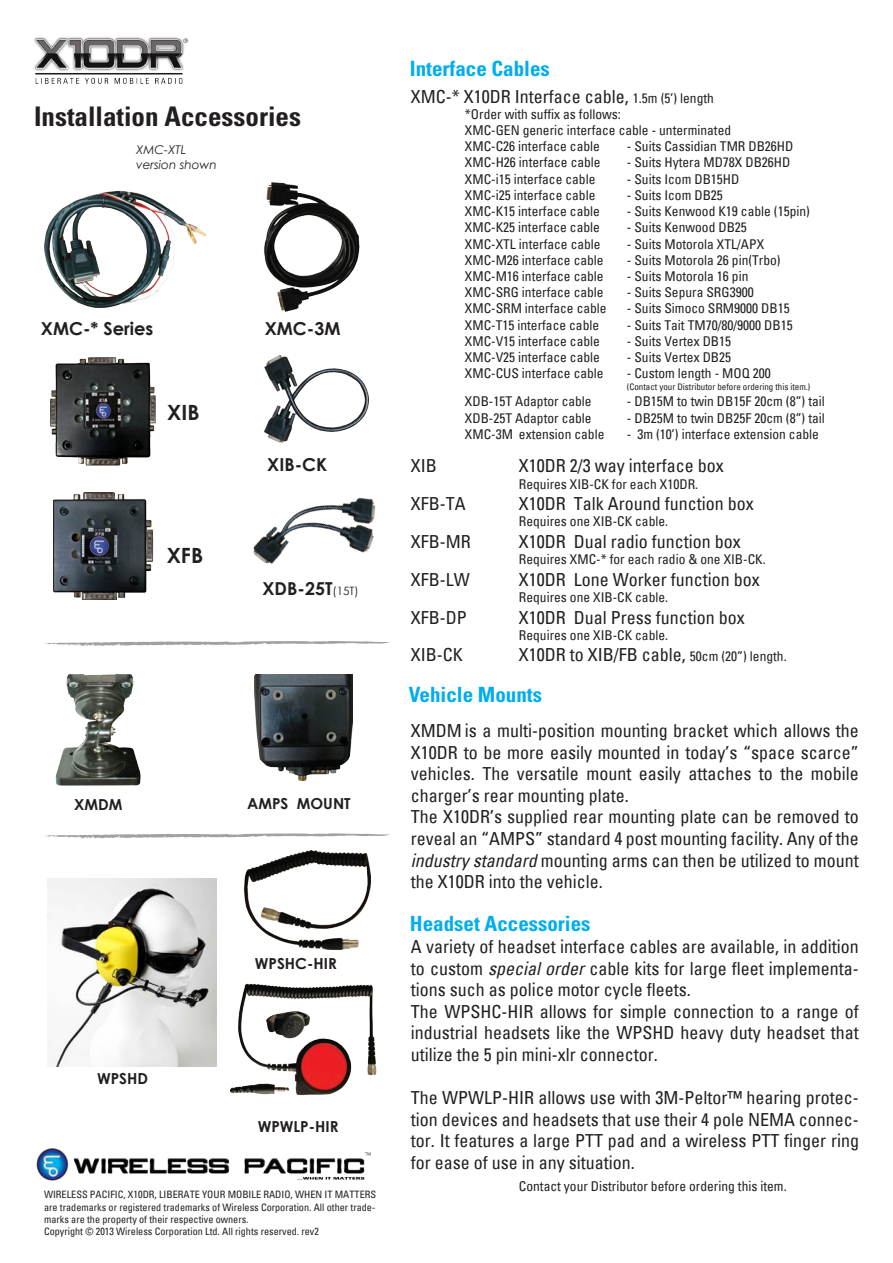
<style>
.page{position:relative;width:893px;height:1263px;background:#fff}
.page>*{position:absolute;margin:0;border:0;box-sizing:border-box;transform-origin:0 0}
.t1{font:700 condensed 27px "Univers LT Std";color:#231f20}
.t2{font:700 condensed 21px "Univers LT Std";color:#00aeef}
.t3{font:700 21px "Century Gothic";color:#231f20}
.t4{font:condensed 18px/21.6px "Univers";color:#231f20;text-align:justify}
.t5{font:700 17.85px "Century Gothic";color:#231f20}
.t6{font:700 15.15px "Century Gothic";color:#231f20}
.t7{font:condensed 13.5px "Univers";color:#231f20}
.t8{font:italic 12px "Century Gothic";color:#231f20}
.t9{font:condensed 10.2px/12.3px "Univers";color:#231f20}
.t10{font:condensed 9px "Univers";color:#231f20}
.s1{font-weight:400;font-size:11.55px}
.s2{font-size:13.5px}
.s3{font-style:italic}
</style>
<div class="page">
<img style="left:36px;top:1148px;width:335px;height:33px">
<img style="left:55px;top:674px;width:86px;height:112px">
<img style="left:54px;top:492px;width:100px;height:107px">
<img style="left:50px;top:358px;width:106px;height:108px">
<img style="left:255px;top:674px;width:98px;height:107px">
<img style="left:243px;top:850px;width:127px;height:99px">
<img style="left:264px;top:182px;width:96px;height:130px">
<img style="left:44px;top:190px;width:163px;height:117px">
<img style="left:264px;top:355px;width:104px;height:88px">
<img style="left:231px;top:983px;width:146px;height:113px">
<svg style="left:43px;top:641px;width:346px;height:5px"></svg>
<img style="left:253px;top:497px;width:123px;height:67px">
<img style="left:34px;top:37px;width:154px;height:47px">
<img style="left:48px;top:878px;width:168px;height:188px">
<svg style="left:43px;top:833px;width:346px;height:6px"></svg>
<p class="t1" style="left:34px;top:100px;width:268px">Installation Accessories</p>
<p class="t8" style="left:136px;top:142px;width:52px">XMC-XTL</p>
<p class="t8" style="left:136px;top:157px;width:82px">version shown</p>
<p class="t5" style="left:41px;top:317px;width:114px">XMC-* Series</p>
<p class="t5" style="left:265px;top:317px;width:77px">XMC-3M</p>
<p class="t3" style="left:167px;top:399px;width:34px">XIB</p>
<p class="t3" style="left:167px;top:542px;width:38px">XFB</p>
<p class="t5" style="left:267px;top:453px;width:61px">XIB-CK</p>
<p class="t5" style="left:263px;top:577px;width:98px">XDB-25T<span class="s1">(15T)</span></p>
<p class="t6" style="left:74px;top:795px;width:50px">XMDM</p>
<p class="t6" style="left:97px;top:1069px;width:52px">WPSHD</p>
<p class="t6" style="left:247px;top:794px;width:105px">AMPS MOUNT</p>
<p class="t6" style="left:255px;top:954px;width:83px">WPSHC-HIR</p>
<p class="t6" style="left:258px;top:1116px;width:82px">WPWLP-HIR</p>
<p class="t9" style="left:44px;top:1188px;width:334px">WIRELESS PACIFIC, X10DR, LIBERATE YOUR MOBILE RADIO, WHEN IT MATTERS</p>
<p class="t9" style="left:44px;top:1201px;width:333px">are trademarks or registered trademarks of Wireless Corporation. All other trade&shy;marks are the property of their respective owners.</p>
<p class="t9" style="left:44px;top:1225px;width:276px">Copyright © 2013 Wireless Corporation Ltd. All rights reserved. rev2</p>
<p class="t2" style="left:410px;top:55px;width:142px">Interface Cables</p>
<p class="t4" style="left:411px;top:85px;width:304px">XMC-* X10DR Interface cable, <span class="s2">1.5m (5’) length</span></p>
<p class="t7" style="left:465px;top:105px;width:157px">*Order with suffix as follows:</p>
<p class="t7" style="left:465px;top:121px;width:268px">XMC-GEN generic interface cable - unterminated</p>
<p class="t7" style="left:465px;top:138px;width:136px">XMC-C26 interface cable</p>
<p class="t7" style="left:627px;top:138px;width:168px">- Suits Cassidian TMR DB26HD</p>
<p class="t7" style="left:465px;top:154px;width:137px">XMC-H26 interface cable</p>
<p class="t7" style="left:627px;top:154px;width:165px">- Suits Hytera MD78X DB26HD</p>
<p class="t7" style="left:465px;top:170px;width:132px">XMC-i15 interface cable</p>
<p class="t7" style="left:627px;top:170px;width:114px">- Suits Icom DB15HD</p>
<p class="t7" style="left:465px;top:186px;width:132px">XMC-i25 interface cable</p>
<p class="t7" style="left:627px;top:186px;width:97px">- Suits Icom DB25</p>
<p class="t7" style="left:465px;top:202px;width:136px">XMC-K15 interface cable</p>
<p class="t7" style="left:627px;top:202px;width:184px">- Suits Kenwood K19 cable (15pin)</p>
<p class="t7" style="left:465px;top:219px;width:136px">XMC-K25 interface cable</p>
<p class="t7" style="left:627px;top:219px;width:121px">- Suits Kenwood DB25</p>
<p class="t7" style="left:465px;top:235px;width:137px">XMC-XTL interface cable</p>
<p class="t7" style="left:627px;top:235px;width:139px">- Suits Motorola XTL/APX</p>
<p class="t7" style="left:465px;top:251px;width:140px">XMC-M26 interface cable</p>
<p class="t7" style="left:627px;top:251px;width:155px">- Suits Motorola 26 pin(Trbo)</p>
<p class="t7" style="left:465px;top:267px;width:140px">XMC-M16 interface cable</p>
<p class="t7" style="left:627px;top:267px;width:123px">- Suits Motorola 16 pin</p>
<p class="t7" style="left:465px;top:283px;width:140px">XMC-SRG interface cable</p>
<p class="t7" style="left:627px;top:283px;width:128px">- Suits Sepura SRG3900</p>
<p class="t7" style="left:465px;top:300px;width:143px">XMC-SRM interface cable</p>
<p class="t7" style="left:627px;top:300px;width:164px">- Suits Simoco SRM9000 DB15</p>
<p class="t7" style="left:465px;top:316px;width:136px">XMC-T15 interface cable</p>
<p class="t7" style="left:627px;top:316px;width:167px">- Suits Tait TM70/80/9000 DB15</p>
<p class="t7" style="left:465px;top:332px;width:136px">XMC-V15 interface cable</p>
<p class="t7" style="left:627px;top:332px;width:106px">- Suits Vertex DB15</p>
<p class="t7" style="left:465px;top:348px;width:136px">XMC-V25 interface cable</p>
<p class="t7" style="left:627px;top:348px;width:106px">- Suits Vertex DB25</p>
<p class="t7" style="left:465px;top:364px;width:140px">XMC-CUS interface cable</p>
<p class="t7" style="left:627px;top:364px;width:145px">- Custom length - MOQ 200</p>
<p class="t10" style="left:627px;top:381px;width:185px">(Contact your Distributor before ordering this item.)</p>
<p class="t7" style="left:465px;top:393px;width:128px">XDB-15T Adaptor cable</p>
<p class="t7" style="left:627px;top:393px;width:199px">- DB15M to twin DB15F 20cm (8”) tail</p>
<p class="t7" style="left:465px;top:409px;width:128px">XDB-25T Adaptor cable</p>
<p class="t7" style="left:627px;top:409px;width:199px">- DB25M to twin DB25F 20cm (8”) tail</p>
<p class="t7" style="left:465px;top:425px;width:141px">XMC-3M extension cable</p>
<p class="t7" style="left:627px;top:425px;width:193px">- 3m (10’) interface extension cable</p>
<p class="t4" style="left:411px;top:455px;width:28px">XIB</p>
<p class="t4" style="left:519px;top:455px;width:206px">X10DR 2/3 way interface box</p>
<p class="t7" style="left:519px;top:475px;width:181px">Requires XIB-CK for each X10DR.</p>
<p class="t4" style="left:411px;top:492px;width:56px">XFB-TA</p>
<p class="t4" style="left:519px;top:492px;width:236px">X10DR Talk Around function box</p>
<p class="t7" style="left:519px;top:513px;width:151px">Requires one XIB-CK cable.</p>
<p class="t4" style="left:411px;top:530px;width:61px">XFB-MR</p>
<p class="t4" style="left:519px;top:530px;width:223px">X10DR Dual radio function box</p>
<p class="t7" style="left:519px;top:550px;width:248px">Requires XMC-* for each radio &amp; one XIB-CK.</p>
<p class="t4" style="left:411px;top:568px;width:60px">XFB-LW</p>
<p class="t4" style="left:519px;top:568px;width:242px">X10DR Lone Worker function box</p>
<p class="t7" style="left:519px;top:588px;width:151px">Requires one XIB-CK cable.</p>
<p class="t4" style="left:411px;top:606px;width:57px">XFB-DP</p>
<p class="t4" style="left:519px;top:606px;width:227px">X10DR Dual Press function box</p>
<p class="t7" style="left:519px;top:626px;width:151px">Requires one XIB-CK cable.</p>
<p class="t4" style="left:411px;top:644px;width:54px">XIB-CK</p>
<p class="t4" style="left:519px;top:644px;width:269px">X10DR to XIB/FB cable, <span class="s2">50cm (20”) length.</span></p>
<p class="t2" style="left:409px;top:682px;width:135px">Vehicle Mounts</p>
<p class="t4" style="left:411px;top:719px;width:449px">XMDM is a multi-position mounting bracket which allows the X10DR to be more easily mounted in today’s “space scarce” vehicles. The versatile mount easily attaches to the mobile charger’s rear mounting plate.</p>
<p class="t4" style="left:411px;top:806px;width:449px">The X10DR’s supplied rear mounting plate can be removed to reveal an “AMPS” standard 4 post mounting facility. Any of the <span class="s3">industry standard</span> mounting arms can then be utilized to mount the X10DR into the vehicle.</p>
<p class="t2" style="left:410px;top:910px;width:182px">Headset Accessories</p>
<p class="t4" style="left:411px;top:935px;width:449px">A variety of headset interface cables are available, in addition to custom <span class="s3">special order</span> cable kits for large fleet implementa&shy;tions such as police motor cycle fleets.</p>
<p class="t4" style="left:411px;top:1000px;width:449px">The WPSHC-HIR allows for simple connection to a range of industrial headsets like the WPSHD heavy duty headset that utilize the 5 pin mini-xlr connector.</p>
<p class="t4" style="left:411px;top:1086px;width:450px">The WPWLP-HIR allows use with 3M-Peltor™ hearing protec&shy;tion devices and headsets that use their 4 pole NEMA connec&shy;tor. It features a large PTT pad and a wireless PTT finger ring for ease of use in any situation.</p>
<p class="t7" style="left:519px;top:1177px;width:269px">Contact your Distributor before ordering this item.</p>
</div>
